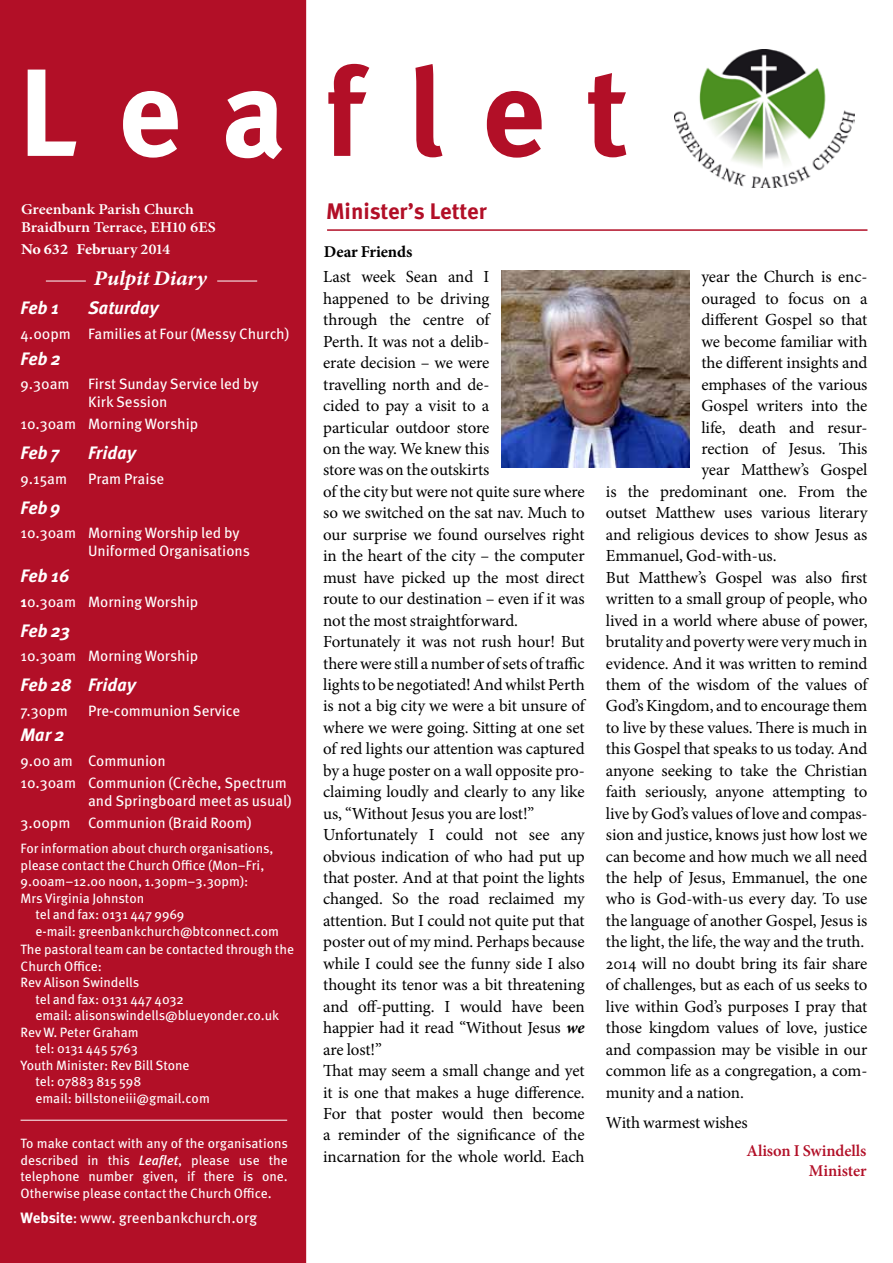
<style>
.page{position:relative;width:893px;height:1263px;background:#fff}
.page>*{position:absolute;margin:0;border:0;box-sizing:border-box;transform-origin:0 0}
.t1{font:700 124.2px "Meta Pro";letter-spacing:.32em;color:#b20f27}
.t2{font:700 22.5px "Meta Pro";color:#b20f27}
.t3{font:italic 700 21px "Minion Pro";letter-spacing:-.005em;color:#fff;scale:1.06 1}
.pulpit_diary_h{font:italic 700 18px "Meta Pro";letter-spacing:-.005em;color:#fff}
.t4{font:16.95px/21.5px "Minion Pro";letter-spacing:-.01em;color:#000;text-align:justify}
.signature{font:600 16.5px/19.5px "Minion Pro";letter-spacing:-.005em;color:#b20f27;text-align:right}
.t5{font:700 16.5px "Minion Pro";letter-spacing:-.005em;color:#000}
.pulpit_diary{font:15px/18px "Meta Pro";color:#fff}
.t6{font:600 15px/18px "Minion Pro";color:#fff;scale:1.07 1}
.p1_info{font:15px "Meta Pro";color:#fff}
.pulpit_diary-2{font:700 15px "Minion Pro";letter-spacing:-.005em;color:#fff;scale:1.07 1}
.p1_info-2{font:13.5px/16.5px "Meta Pro";color:#fff}
.s1{color:#fff}
.s2{font-weight:600}
.s3{font-weight:700}
.s4{font-weight:500;font-style:italic}
.s5{font-weight:700;font-style:italic}
</style>
<div class="page">
<div style="left:0;top:0;width:306px;height:1263px;background:#b20f27"></div>
<img style="left:501px;top:270px;width:188px;height:198px">
<hr style="left:46px;top:281px;width:40px;height:1px;background:#fff">
<hr style="left:217px;top:281px;width:40px;height:1px;background:#fff">
<hr style="left:327px;top:229px;width:540px;height:2px;background:#b20f27">
<img style="left:675px;top:50px;width:179px;height:138px">
<hr style="left:21px;top:1120px;width:266px;height:1px;background:#fff">
<p class="t1" style="left:18px;top:34px;width:612px"><span class="s1">Lea</span>flet</p>
<p class="t6" style="left:21px;top:200px;width:183px">Greenbank Parish Church<br>Braidburn Terrace, EH10 6ES</p>
<p class="pulpit_diary-2" style="left:21px;top:238px;width:141px">No 632 Febr<span class="s2">uary 2014</span></p>
<p class="t3" style="left:94px;top:264px;width:108px">Pulpit Diary</p>
<p class="pulpit_diary_h" style="left:21px;top:297px;width:40px">Feb 1</p>
<p class="pulpit_diary_h" style="left:88px;top:297px;width:72px">Saturday</p>
<p class="pulpit_diary" style="left:21px;top:325px;width:270px">4.00pm Families at Four (Messy Church)</p>
<p class="pulpit_diary_h" style="left:21px;top:347px;width:42px">Feb 2</p>
<p class="pulpit_diary" style="left:88px;top:375px;width:172px;text-indent:-68px">9.30am First Sunday Service led by<br>Kirk Session</p>
<p class="pulpit_diary" style="left:21px;top:416px;width:179px">10.30am Morning Worship</p>
<p class="pulpit_diary_h" style="left:21px;top:442px;width:40px">Feb 7</p>
<p class="pulpit_diary_h" style="left:88px;top:442px;width:49px">Friday</p>
<p class="pulpit_diary" style="left:21px;top:470px;width:48px">9.15am</p>
<p class="pulpit_diary" style="left:88px;top:470px;width:78px">Pram Praise</p>
<p class="pulpit_diary_h" style="left:21px;top:496px;width:42px">Feb 9</p>
<p class="pulpit_diary" style="left:88px;top:524px;width:163px;text-indent:-68px">10.30am Morning Worship led by<br>Uniformed Organisations</p>
<p class="pulpit_diary_h" style="left:21px;top:564px;width:50px">Feb 16</p>
<p class="pulpit_diary" style="left:21px;top:593px;width:179px"><span class="s3">1</span>0.30am Morning Worship</p>
<p class="pulpit_diary_h" style="left:21px;top:619px;width:51px">Feb 23</p>
<p class="pulpit_diary" style="left:21px;top:647px;width:179px">10.30am Morning Worship</p>
<p class="pulpit_diary_h" style="left:21px;top:673px;width:117px">Feb 28 Friday</p>
<p class="pulpit_diary" style="left:21px;top:702px;width:49px">7.30pm</p>
<p class="pulpit_diary" style="left:88px;top:702px;width:154px">Pre-communion Service</p>
<p class="pulpit_diary_h" style="left:21px;top:724px;width:46px">Mar 2</p>
<p class="pulpit_diary" style="left:21px;top:752px;width:147px">9.00 am Communion</p>
<p class="pulpit_diary" style="left:88px;top:774px;width:205px;text-indent:-68px">10.30am Communion (Crèche, Spectrum and Springboard meet as usual)</p>
<p class="pulpit_diary" style="left:21px;top:814px;width:233px">3.00pm Communion (Braid Room)</p>
<p class="p1_info-2" style="left:21px;top:841px;width:254px">For information about church organisations, please contact the Church Office (Mon–Fri,<br>9.00am–12.00 noon, 1.30pm–3.30pm):</p>
<p class="p1_info-2" style="left:21px;top:890px;width:125px">Mrs Virginia Johnston</p>
<p class="p1_info-2" style="left:36px;top:907px;width:150px">tel and fax: 0131 447 9969</p>
<p class="p1_info-2" style="left:36px;top:923px;width:245px">e-mail: greenbankchurch@btconnect.com</p>
<p class="p1_info-2" style="left:21px;top:942px;width:275px">The pastoral team can be contacted through the<br>Church Office:</p>
<p class="p1_info-2" style="left:36px;top:975px;width:150px;text-indent:-15px">Rev Alison Swindells<br>tel and fax: 0131 447 4032</p>
<p class="p1_info-2" style="left:36px;top:1008px;width:245px">email: alisonswindells@blueyonder.co.uk</p>
<p class="p1_info-2" style="left:21px;top:1024px;width:120px">Rev W. Peter Graham</p>
<p class="p1_info-2" style="left:36px;top:1041px;width:104px">tel: 0131 445 5763</p>
<p class="p1_info-2" style="left:36px;top:1057px;width:156px;text-indent:-15px">Youth Minister: Rev Bill Stone tel: 07883 815 598</p>
<p class="p1_info-2" style="left:36px;top:1090px;width:176px">email: billstoneiii@gmail.com</p>
<p class="p1_info-2" style="left:21px;top:1135px;width:269px;text-align:justify">To make contact with any of the organisations described in this <span class="s4">Leaflet</span>, please use the telephone number given, if there is one.<br>Otherwise please contact the Church Office.</p>
<p class="p1_info" style="left:21px;top:1208px;width:238px"><span class="s3">Website</span>: www. greenbankchurch.org</p>
<p class="t2" style="left:326px;top:196px;width:162px">Minister’s Letter</p>
<p class="t5" style="left:324px;top:240px;width:90px">Dear Friends</p>
<p class="t4" style="left:323px;top:266px;width:263px;text-align:left">Last week Sean and I<br>happened to be driving<br>through the centre of<br>Perth. It was not a delib-<br>erate decision – we were<br>travelling north and de-<br>cided to pay a visit to a<br>particular outdoor store<br>on the way. We knew this<br>store was on the outskirts<br>of the city but were not quite sure where so we switched on the sat nav. Much to our surprise we found ourselves right in the heart of the city – the computer must have picked up the most direct route to our destination – even if it was not the most straightforward.</p>
<p class="t4" style="left:323px;top:631px;width:263px">Fortunately it was not rush hour! But there were still a number of sets of traffic lights to be negotiated! And whilst Perth is not a big city we were a bit unsure of where we were going. Sitting at one set of red lights our attention was captured by a huge poster on a wall opposite pro&shy;claiming loudly and clearly to any like us, “Without Jesus you are lost!”</p>
<p class="t4" style="left:323px;top:824px;width:263px">Unfortunately I could not see any obvious indication of who had put up that poster. And at that point the lights changed. So the road reclaimed my attention. But I could not quite put that poster out of my mind. Perhaps because while I could see the funny side I also thought its tenor was a bit threatening and off-putting. I would have been happier had it read “Without Jesus <span class="s5">we </span>are lost!”</p>
<p class="t4" style="left:323px;top:1060px;width:263px">That may seem a small change and yet it is one that makes a huge difference.<br>For that poster would then become a reminder of the significance of the incarnation for the whole world. Each</p>
<p class="t4" style="left:701px;top:266px;width:168px">year the Church is enc-</p>
<p class="t4" style="left:701px;top:288px;width:168px">ouraged to focus on a</p>
<p class="t4" style="left:701px;top:309px;width:168px">different Gospel so that</p>
<p class="t4" style="left:701px;top:331px;width:168px">we become familiar with</p>
<p class="t4" style="left:701px;top:352px;width:168px">the different insights and</p>
<p class="t4" style="left:701px;top:374px;width:168px">emphases of the various</p>
<p class="t4" style="left:701px;top:395px;width:168px">Gospel writers into the</p>
<p class="t4" style="left:701px;top:416px;width:168px">life, death and resur-</p>
<p class="t4" style="left:701px;top:438px;width:168px">rection of Jesus. This</p>
<p class="t4" style="left:701px;top:459px;width:168px">year Matthew’s Gospel</p>
<p class="t4" style="left:606px;top:481px;width:263px">is the predominant one. From the</p>
<p class="t4" style="left:606px;top:502px;width:263px">outset Matthew uses various literary</p>
<p class="t4" style="left:606px;top:524px;width:263px">and religious devices to show Jesus as</p>
<p class="t4" style="left:606px;top:545px;width:172px">Emmanuel, God-with-us.</p>
<p class="t4" style="left:606px;top:567px;width:263px">But Matthew’s Gospel was also first written to a small group of people, who lived in a world where abuse of power, brutality and poverty were very much in evidence. And it was written to remind them of the wisdom of the values of God’s Kingdom, and to encourage them to live by these values. There is much in this Gospel that speaks to us today. And anyone seeking to take the Christian faith seriously, anyone attempting to live by God’s values of love and compas&shy;sion and justice, knows just how lost we can become and how much we all need the help of Jesus, Emmanuel, the one who is God-with-us every day. To use the language of another Gospel, Jesus is the light, the life, the way and the truth.</p>
<p class="t4" style="left:606px;top:953px;width:263px">2014 will no doubt bring its fair share of challenges, but as each of us seeks to live within God’s purposes I pray that those kingdom values of love, justice and compassion may be visible in our common life as a congregation, a com&shy;munity and a nation.</p>
<p class="t4" style="left:606px;top:1111px;width:143px">With warmest wishes</p>
<p class="signature" style="left:746px;top:1141px;width:121px">Alison I Swindells<br>Minister</p>
</div>
